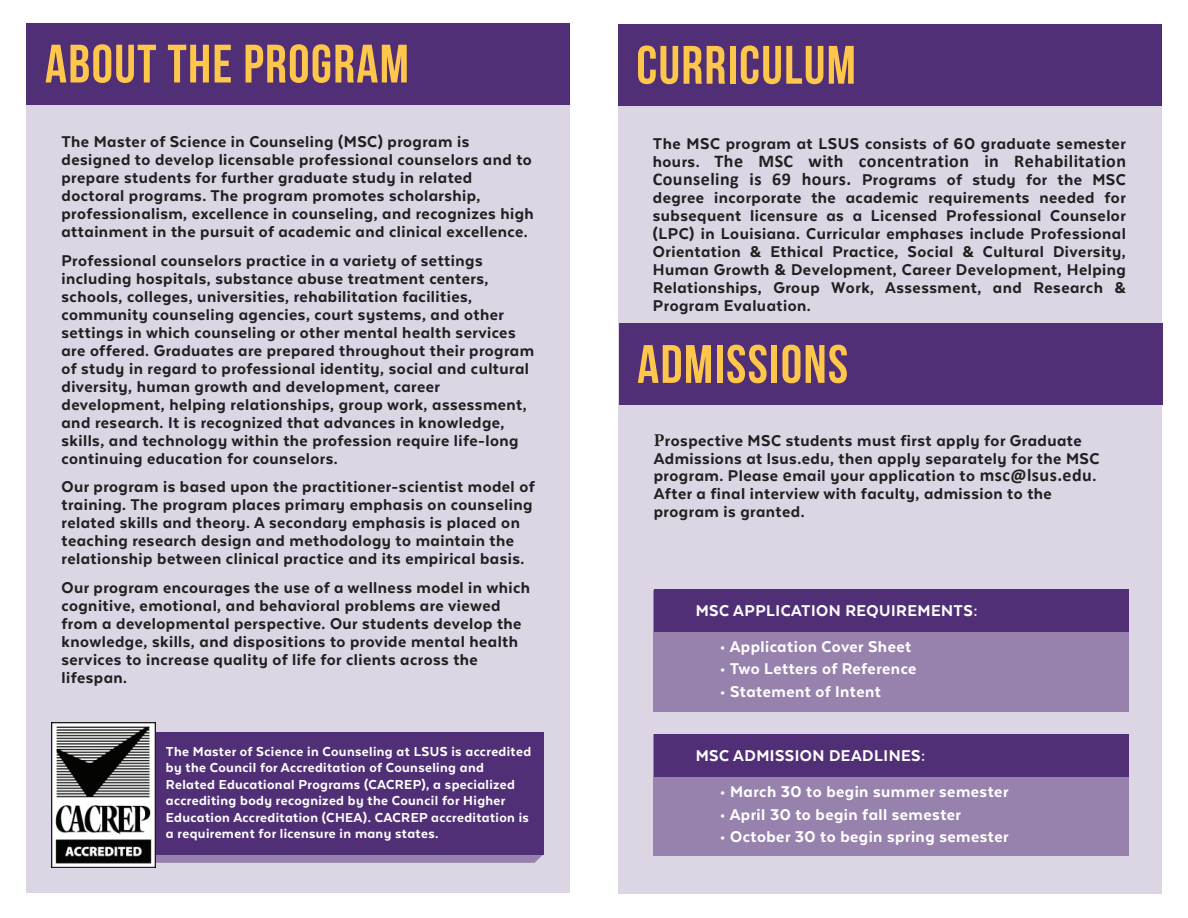
<style>
.page{position:relative;width:1188px;height:918px;background:#fff}
.page>*{position:absolute;margin:0;border:0;box-sizing:border-box;transform-origin:0 0}
.t1{font:54px "Bebas Neue";letter-spacing:.025em;color:#fec74b}
.t2{font:800 18px/18px "Texta Alt";letter-spacing:.025em;color:#231f20}
.t3{font:800 18px "Texta Alt";letter-spacing:.025em;color:#fff}
.t4{font:700 18px "Calibri";letter-spacing:.025em;color:#231f20}
.t5{font:800 15px/16.5px "Texta Alt";letter-spacing:.025em;color:#fff}
.s1{font-family:"Texta Alt";font-weight:800}
.s2{font-family:"Calibri";font-weight:700}
.s3{font-family:"Minion Pro";font-weight:700}
</style>
<div class="page">
<div style="left:27px;top:23px;width:543px;height:82px;background:#512f77"></div>
<div style="left:27px;top:105px;width:543px;height:787px;background:#dcd6e4"></div>
<svg style="left:156px;top:854px;width:388px;height:9px;background:#907ba8"></svg>
<div style="left:145px;top:732px;width:399px;height:122px;background:#512f77"></div>
<img style="left:52px;top:722px;width:104px;height:145px">
<div style="left:618px;top:24px;width:543px;height:82px;background:#512f77"></div>
<div style="left:618px;top:106px;width:543px;height:788px;background:#dcd6e4"></div>
<div style="left:619px;top:323px;width:543px;height:82px;background:#512f77"></div>
<div style="left:654px;top:590px;width:475px;height:122px;background:#9682ad"></div>
<div style="left:654px;top:590px;width:474px;height:42px;background:#512f77"></div>
<div style="left:654px;top:734px;width:475px;height:122px;background:#9682ad"></div>
<div style="left:654px;top:734px;width:474px;height:43px;background:#512f77"></div>
<h1 class="t1" style="left:45px;top:34px;width:365px">ABOUT THE PROGRAM</h1>
<p class="t2" style="left:62px;top:133px;width:474px">The Master of Science in Counseling (MSC) program is designed to develop licensable professional counselors and to prepare students for further graduate study in related doctoral programs. The program promotes scholarship, professionalism, excellence in counseling, and recognizes high attainment in the pursuit of academic and clinical excellence.</p>
<p class="t2" style="left:62px;top:251px;width:474px">Professional counselors practice in a variety of settings including hospitals, substance abuse treatment centers, schools, colleges, universities, rehabilitation facilities, community counseling agencies, court systems, and other settings in which counseling or other mental health services are offered. Graduates are prepared throughout their program of study in regard to professional identity, social and cultural diversity, human growth and development, career development, helping relationships, group work, assessment, and research. It is recognized that advances in knowledge, skills, and technology within the profession require life-long continuing education for counselors.</p>
<p class="t2" style="left:62px;top:478px;width:475px">Our program is based upon the practitioner-scientist model of training. The program places primary emphasis on counseling related skills and theory. A secondary emphasis is placed on teaching research design and methodology to maintain the relationship between clinical practice and its empirical basis.</p>
<p class="t2" style="left:62px;top:578px;width:470px">Our program encourages the use of a wellness model in which cognitive, emotional, and behavioral problems are viewed from a developmental perspective. Our students develop the knowledge, skills, and dispositions to provide mental health services to increase quality of life for clients across the lifespan.</p>
<p class="t5" style="left:166px;top:743px;width:367px">The Master of Science in Counseling at LSUS is accredited by the Council for Accreditation of Counseling and Related Educational Programs (CACREP), a specialized accrediting body recognized by the Council for Higher Education Accreditation (CHEA). CACREP accreditation is a requirement for licensure in many states.</p>
<h1 class="t1" style="left:636px;top:35px;width:221px">CURRICULUM</h1>
<p class="t2" style="left:653px;top:134px;width:475px">The MSC program at LSUS consists of 60 graduate semester</p>
<p class="t4" style="left:653px;top:148px;width:475px"><span class="s1">hours.</span> The MSC with concentration in Rehabilitation</p>
<p class="t2" style="left:653px;top:170px;width:475px;text-align:justify"><span class="s2">Counseling is 69 hours.</span> Programs of study for the MSC degree incorporate the academic requirements needed for subsequent licensure as a Licensed Professional Counselor (LPC) in Louisiana. Curricular emphas<span class="s3">e</span>s include Professional Orientation &amp; Ethical Practice, Social &amp; Cultural Diversity, Human Growth &amp; Development, Career Development, Helping Relationships, Group Work, Assessment, and Research &amp; Program Evaluation.</p>
<h1 class="t1" style="left:637px;top:335px;width:212px">ADMISSIONS</h1>
<p class="t2" style="left:654px;top:432px;width:447px"><span class="s3">P</span>rospective MSC students must first apply for Graduate Admissions at lsus.edu, then apply separately for the MSC program. Please <span class="s2">e</span>mail your application to <span class="s2">msc@lsus.edu</span>.<br>After a final interview with faculty, admission to the program is granted.</p>
<p class="t3" style="left:696px;top:601px;width:283px">MSC APPLICATION REQUIREMENTS:</p>
<p class="t3" style="left:720px;top:637px;width:193px">• Application Cover Sheet</p>
<p class="t3" style="left:720px;top:660px;width:198px">• Two Letters of Reference</p>
<p class="t3" style="left:720px;top:682px;width:163px">• Statement of Intent</p>
<p class="t3" style="left:696px;top:747px;width:231px">MSC ADMISSION DEADLINES:</p>
<p class="t3" style="left:720px;top:783px;width:290px">• March 30 to begin summer semester</p>
<p class="t3" style="left:720px;top:805px;width:243px">• April 30 to begin fall semester</p>
<p class="t3" style="left:720px;top:828px;width:290px">• October 30 to begin spring semester</p>
</div>
